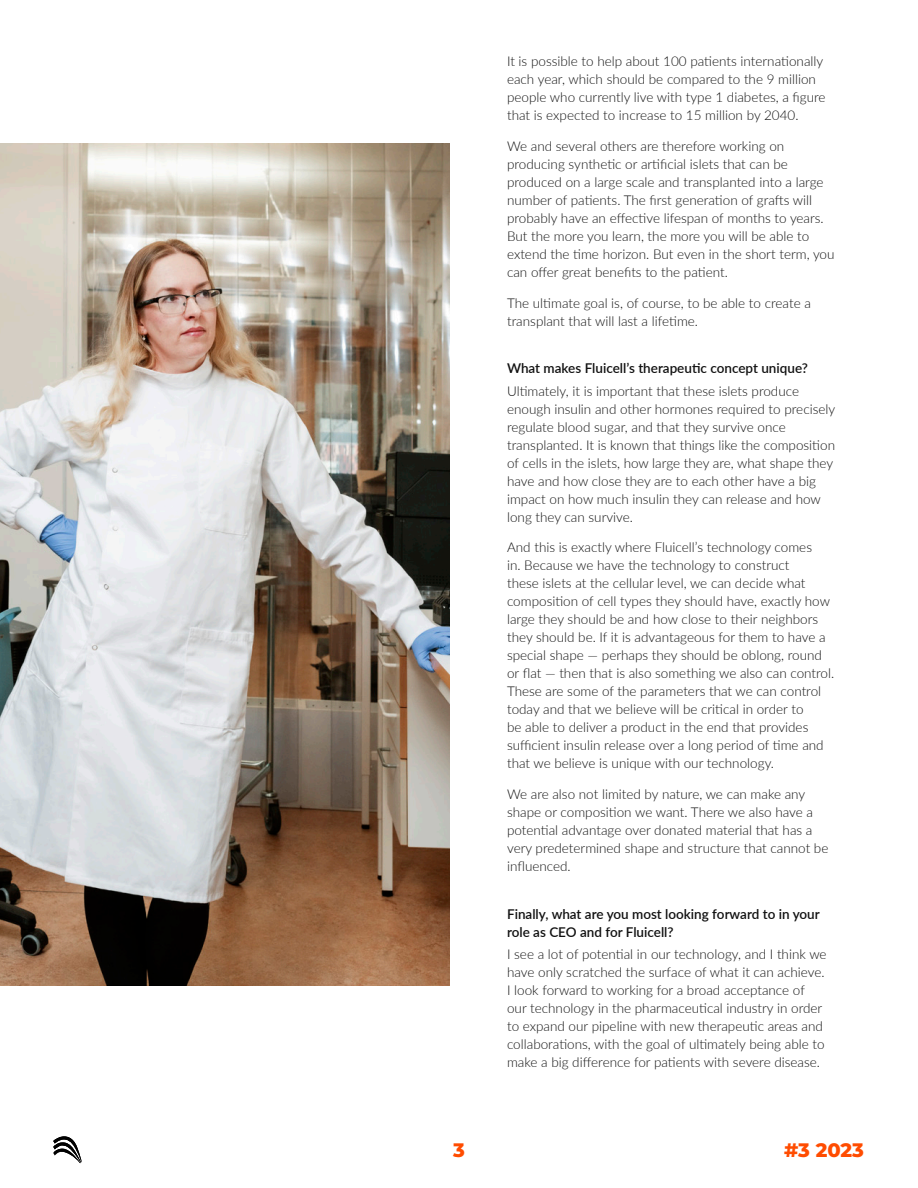
<style>
.page{position:relative;width:918px;height:1188px;background:#fff}
.page>*{position:absolute;margin:0;border:0;box-sizing:border-box;transform-origin:0 0}
.t1{font:800 19.5px "Montserrat";color:#ff4c00}
.body{font:300 13.5px/18px "Lato";color:#111}
.subhead_and_q{font:600 13.5px/18px "Lato";color:#111}
</style>
<div class="page">
<img style="left:0;top:144px;width:450px;height:842px">
<svg style="left:53px;top:1136px;width:29px;height:27px"></svg>
<p class="body" style="left:507px;top:52px;width:320px">It is possible to help about 100 patients internationally each year, which should be compared to the 9 million people who currently live with type 1 diabetes, a figure that is expected to increase to 15 million by 2040.</p>
<p class="body" style="left:507px;top:137px;width:329px">We and several others are therefore working on producing synthetic or artificial islets that can be produced on a large scale and transplanted into a large number of patients. The first generation of grafts will probably have an effective lifespan of months to years.<br>But the more you learn, the more you will be able to extend the time horizon. But even in the short term, you can offer great benefits to the patient.</p>
<p class="body" style="left:507px;top:293px;width:305px">The ultimate goal is, of course, to be able to create a transplant that will last a lifetime.</p>
<p class="subhead_and_q" style="left:507px;top:359px;width:302px">What makes Fluicell’s therapeutic concept unique?</p>
<p class="body" style="left:507px;top:381px;width:330px">Ultimately, it is important that these islets produce enough insulin and other hormones required to precisely regulate blood sugar, and that they survive once transplanted. It is known that things like the composition of cells in the islets, how large they are, what shape they have and how close they are to each other have a big impact on how much insulin they can release and how long they can survive.</p>
<p class="body" style="left:507px;top:538px;width:329px">And this is exactly where Fluicell’s technology comes<br>in. Because we have the technology to construct<br>these islets at the cellular level, we can decide what composition of cell types they should have, exactly how large they should be and how close to their neighbors they should be. If it is advantageous for them to have a special shape — perhaps they should be oblong, round or flat — then that is also something we also can control.<br>These are some of the parameters that we can control today and that we believe will be critical in order to<br>be able to deliver a product in the end that provides sufficient insulin release over a long period of time and that we believe is unique with our technology.</p>
<p class="body" style="left:507px;top:785px;width:323px">We are also not limited by nature, we can make any shape or composition we want. There we also have a potential advantage over donated material that has a very predetermined shape and structure that cannot be influenced.</p>
<p class="subhead_and_q" style="left:507px;top:904px;width:314px">Finally, what are you most looking forward to in your role as CEO and for Fluicell?</p>
<p class="body" style="left:507px;top:945px;width:321px">I see a lot of potential in our technology, and I think we have only scratched the surface of what it can achieve.<br>I look forward to working for a broad acceptance of our technology in the pharmaceutical industry in order to expand our pipeline with new therapeutic areas and collaborations, with the goal of ultimately being able to make a big difference for patients with severe disease.</p>
<h1 class="t1" style="left:453px;top:1136px;width:13px">3</h1>
<h1 class="t1" style="left:784px;top:1135px;width:81px">#3 2023</h1>
</div>
